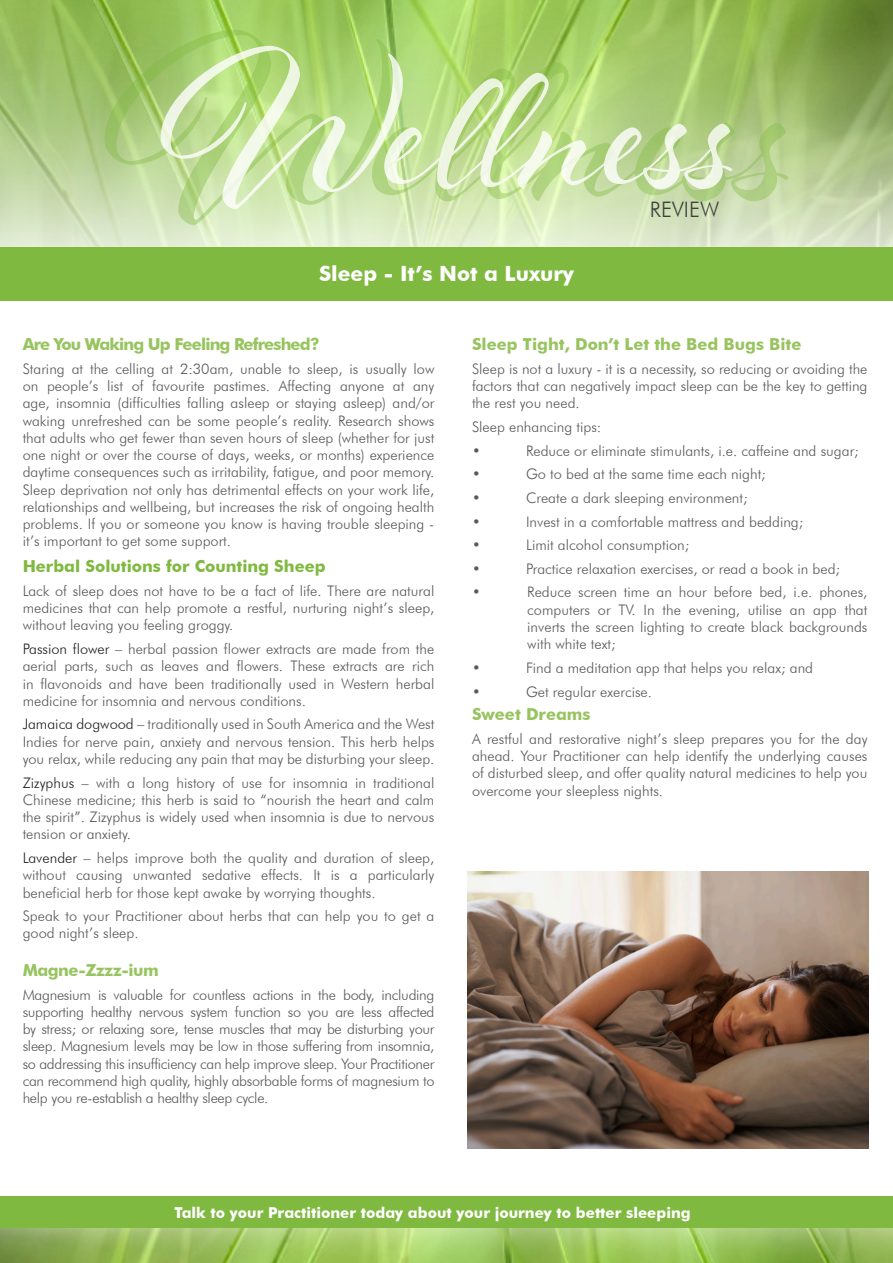
<style>
.page{position:relative;width:893px;height:1263px;background:#fff}
.page>*{position:absolute;margin:0;border:0;box-sizing:border-box;transform-origin:0 0}
.t1{font:300 21.3px "Futura BT";color:#3e3e3f}
.t2{font:700 21px "Futura BT";color:#fff}
.t3{font:700 16.5px "Futura BT";color:#98c460}
.t4{font:700 16.5px "Futura BT";letter-spacing:-.05em;color:#98c460}
.t5{font:700 16.5px "Futura BT";color:#80b940}
.t6{font:700 16.5px "Futura BT";letter-spacing:-.03em;color:#98c460}
.t7{font:700 15px "Futura BT";color:#fff}
.t8{font:300 14.55px/17.2px "Futura BT";color:#57585a;text-align:justify}
.s1{color:#231f20}
</style>
<div class="page">
<img style="left:0;top:0;width:893px;height:247px">
<svg style="left:104px;top:30px;width:685px;height:195px;background:#b4d287"></svg>
<svg style="left:161px;top:46px;width:571px;height:163px;background:#bfdd95"></svg>
<img style="left:0;top:1228px;width:893px;height:35px">
<div style="left:0;top:1196px;width:893px;height:32px;background:#80b940"></div>
<div style="left:0;top:247px;width:893px;height:53px;background:#80b940"></div>
<img style="left:468px;top:872px;width:401px;height:276px">
<p class="t2" style="left:319px;top:261px;width:256px">Sleep - It’s Not a Luxury</p>
<p class="t1" style="left:650px;top:196px;width:71px">REVIEW</p>
<p class="t4" style="left:23px;top:334px;width:299px">Are You Waking Up Feeling Refreshed?</p>
<p class="t8" style="left:23px;top:360px;width:413px">Staring at the celling at 2:30am, unable to sleep, is usually low on people’s list of favourite pastimes. Affecting anyone at any age, insomnia (difficulties falling asleep or staying asleep) and/or waking unrefreshed can be some people’s reality. Research shows that adults who get fewer than seven hours of sleep (whether for just one night or over the course of days, weeks, or months) experience daytime consequences such as irritability, fatigue, and poor memory.<br>Sleep deprivation not only has detrimental effects on your work life, relationships and wellbeing, but increases the risk of ongoing health problems. If you or someone you know is having trouble sleeping - it’s important to get some support.</p>
<p class="t5" style="left:23px;top:556px;width:305px">Herbal Solutions for Counting Sheep</p>
<p class="t8" style="left:23px;top:582px;width:413px">Lack of sleep does not have to be a fact of life. There are natural medicines that can help promote a restful, nurturing night’s sleep, without leaving you feeling groggy.</p>
<p class="t8" style="left:23px;top:640px;width:413px"><span class="s1">Passion flower</span> – herbal passion flower extracts are made from the aerial parts, such as leaves and flowers. These extracts are rich in flavonoids and have been traditionally used in Western herbal medicine for insomnia and nervous conditions.</p>
<p class="t8" style="left:23px;top:715px;width:413px"><span class="s1">Jamaica dogwood</span> – traditionally used in South America and the West Indies for nerve pain, anxiety and nervous tension. This herb helps you relax, while reducing any pain that may be disturbing your sleep.</p>
<p class="t8" style="left:23px;top:774px;width:413px"><span class="s1">Zizyphus</span> – with a long history of use for insomnia in traditional Chinese medicine; this herb is said to “nourish the heart and calm the spirit”. Zizyphus is widely used when insomnia is due to nervous tension or anxiety.</p>
<p class="t8" style="left:23px;top:849px;width:413px"><span class="s1">Lavender</span> – helps improve both the quality and duration of sleep, without causing unwanted sedative effects. It is a particularly beneficial herb for those kept awake by worrying thoughts.</p>
<p class="t8" style="left:23px;top:907px;width:413px">Speak to your Practitioner about herbs that can help you to get a good night’s sleep.</p>
<p class="t6" style="left:23px;top:960px;width:138px">Magne-Zzzz-ium</p>
<p class="t8" style="left:23px;top:985px;width:413px">Magnesium is valuable for countless actions in the body, including supporting healthy nervous system function so you are less affected by stress; or relaxing sore, tense muscles that may be disturbing your sleep. Magnesium levels may be low in those suffering from insomnia, so addressing this insufficiency can help improve sleep. Your Practitioner can recommend high quality, highly absorbable forms of magnesium to help you re-establish a healthy sleep cycle.</p>
<p class="t3" style="left:472px;top:334px;width:331px">Sleep Tight, Don’t Let the Bed Bugs Bite</p>
<p class="t8" style="left:472px;top:360px;width:397px">Sleep is not a luxury - it is a necessity, so reducing or avoiding the factors that can negatively impact sleep can be the key to getting the rest you need.</p>
<p class="t8" style="left:472px;top:418px;width:131px">Sleep enhancing tips:</p>
<p class="t8" style="left:472px;top:442px;width:10px">•</p>
<p class="t8" style="left:526px;top:442px;width:334px">Reduce or eliminate stimulants, i.e. caffeine and sugar;</p>
<p class="t8" style="left:472px;top:465px;width:10px">•</p>
<p class="t8" style="left:526px;top:465px;width:241px">Go to bed at the same time each night;</p>
<p class="t8" style="left:472px;top:489px;width:10px">•</p>
<p class="t8" style="left:526px;top:489px;width:223px">Create a dark sleeping environment;</p>
<p class="t8" style="left:472px;top:513px;width:10px">•</p>
<p class="t8" style="left:526px;top:513px;width:279px">Invest in a comfortable mattress and bedding;</p>
<p class="t8" style="left:472px;top:536px;width:10px">•</p>
<p class="t8" style="left:526px;top:536px;width:165px">Limit alcohol consumption;</p>
<p class="t8" style="left:472px;top:560px;width:10px">•</p>
<p class="t8" style="left:526px;top:560px;width:316px">Practice relaxation exercises, or read a book in bed;</p>
<p class="t8" style="left:472px;top:583px;width:10px">•</p>
<p class="t8" style="left:527px;top:583px;width:342px">Reduce screen time an hour before bed, i.e. phones, computers or TV. In the evening, utilise an app that inverts the screen lighting to create black backgrounds with white text;</p>
<p class="t8" style="left:472px;top:659px;width:10px">•</p>
<p class="t8" style="left:526px;top:659px;width:289px">Find a meditation app that helps you relax; and</p>
<p class="t8" style="left:472px;top:682px;width:10px">•</p>
<p class="t8" style="left:526px;top:682px;width:128px">Get regular exercise.</p>
<p class="t3" style="left:472px;top:704px;width:120px">Sweet Dreams</p>
<p class="t8" style="left:472px;top:730px;width:397px">A restful and restorative night’s sleep prepares you for the day ahead. Your Practitioner can help identify the underlying causes of disturbed sleep, and offer quality natural medicines to help you overcome your sleepless nights.</p>
<p class="t7" style="left:175px;top:1203px;width:518px">Talk to your Practitioner today about your journey to better sleeping</p>
</div>
